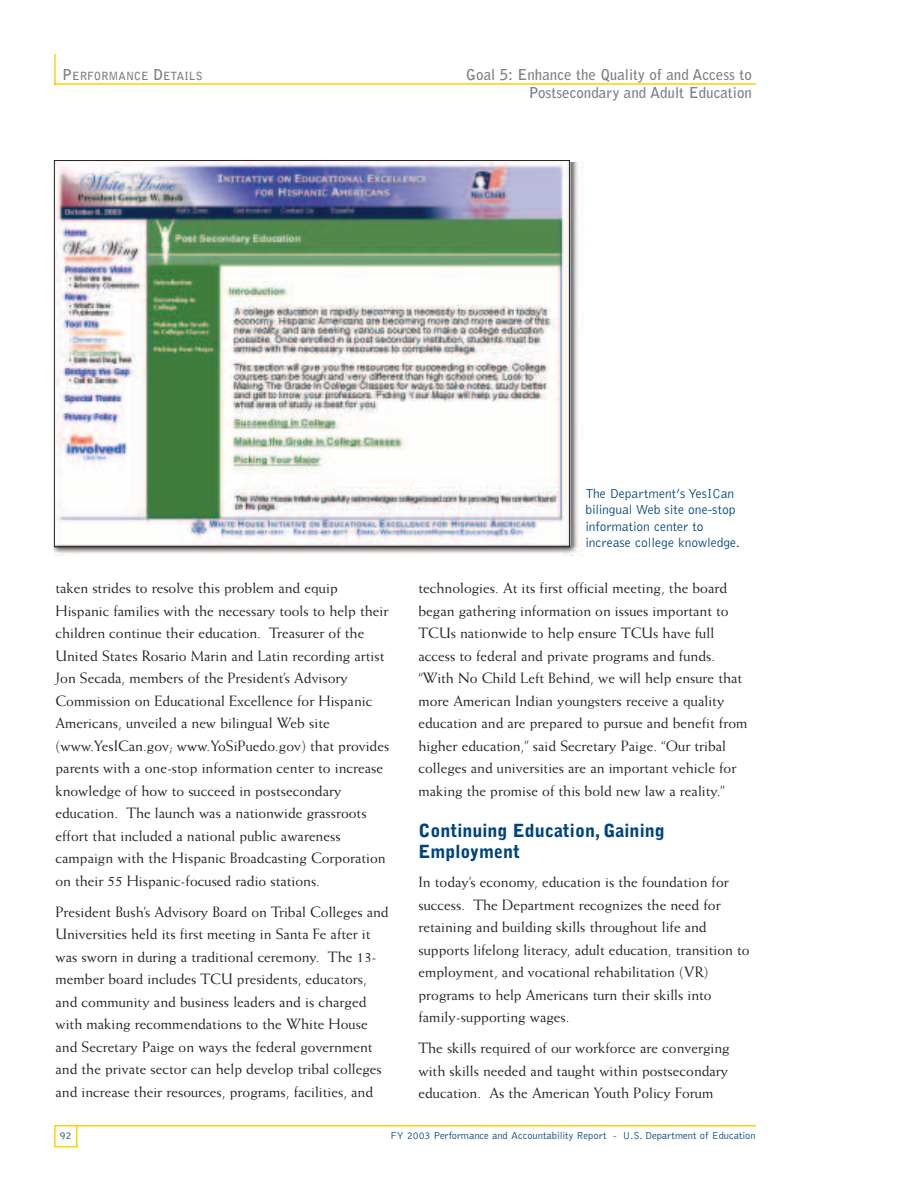
<style>
.page{position:relative;width:918px;height:1188px;background:#fff}
.page>*{position:absolute;margin:0;border:0;box-sizing:border-box;transform-origin:0 0}
.t1{font:900 18px/21.6px "Bell Gothic";color:#00447b}
.t2{font:15px/22.5px "Weiss";color:#231f20}
.t3{font:700 15px/18px "Bell Gothic";color:#7e8083;text-align:right}
.t4{font:300 13.5px/16.5px "Bell Gothic";color:#00447b}
.t5{font:700 11.25px "Bell Gothic";color:#7e8083}
.t6{font:300 10.5px "Bell Gothic";color:#00447b}
.s1{font-size:15px}
</style>
<div class="page">
<hr style="left:54px;top:83px;width:702px;height:2px;background:#fed105">
<hr style="left:54px;top:54px;width:2px;height:30px;background:#fed105">
<hr style="left:54px;top:1125px;width:702px;height:2px;background:#fed105">
<svg style="left:54px;top:1126px;width:23px;height:21px"></svg>
<img style="left:54px;top:162px;width:528px;height:394px">
<p class="t5" style="left:62px;top:72px;width:142px"><span class="s1">P</span>ERFORMANCE <span class="s1">D</span>ETAILS</p>
<p class="t3" style="left:466px;top:67px;width:287px">Goal 5: Enhance the Quality of and Access to<br>Postsecondary and Adult Education</p>
<p class="t2" style="left:56px;top:578px;width:335px">taken strides to resolve this problem and equip Hispanic families with the necessary tools to help their children continue their education. Treasurer of the United States Rosario Marin and Latin recording artist Jon Secada, members of the President’s Advisory Commission on Educational Excellence for Hispanic Americans, unveiled a new bilingual Web site (www.YesICan.gov; www.YoSiPuedo.gov) that provides parents with a one-stop information center to increase knowledge of how to succeed in postsecondary education. The launch was a nationwide grassroots effort that included a national public awareness campaign with the Hispanic Broadcasting Corporation on their 55 Hispanic-focused radio stations.</p>
<p class="t2" style="left:56px;top:901px;width:335px">President Bush’s Advisory Board on Tribal Colleges and Universities held its first meeting in Santa Fe after it was sworn in during a traditional ceremony. The 13- member board includes TCU presidents, educators, and community and business leaders and is charged with making recommendations to the White House and Secretary Paige on ways the federal government and the private sector can help develop tribal colleges and increase their resources, programs, facilities, and</p>
<p class="t4" style="left:585px;top:486px;width:156px">The Department’s YesICan bilingual Web site one-stop information center to increase college knowledge.</p>
<p class="t2" style="left:418px;top:578px;width:331px">technologies. At its first official meeting, the board began gathering information on issues important to TCUs nationwide to help ensure TCUs have full access to federal and private programs and funds. “With No Child Left Behind, we will help ensure that more American Indian youngsters receive a quality education and are prepared to pursue and benefit from higher education,” said Secretary Paige. “Our tribal colleges and universities are an important vehicle for making the promise of this bold new law a reality.”</p>
<p class="t1" style="left:418px;top:821px;width:248px">Continuing Education, Gaining<br>Employment</p>
<p class="t2" style="left:418px;top:872px;width:333px">In today’s economy, education is the foundation for success. The Department recognizes the need for retaining and building skills throughout life and supports lifelong literacy, adult education, transition to employment, and vocational rehabilitation (VR) programs to help Americans turn their skills into family-supporting wages.</p>
<p class="t2" style="left:418px;top:1038px;width:313px;text-align:justify">The skills required of our workforce are converging with skills needed and taught within postsecondary education. As the American Youth Policy Forum</p>
<p class="t6" style="left:60px;top:1132px;width:13px">92</p>
<p class="t6" style="left:390px;top:1132px;width:367px">FY 2003 Performance and Accountability Report - U.S. Department of Education</p>
</div>
